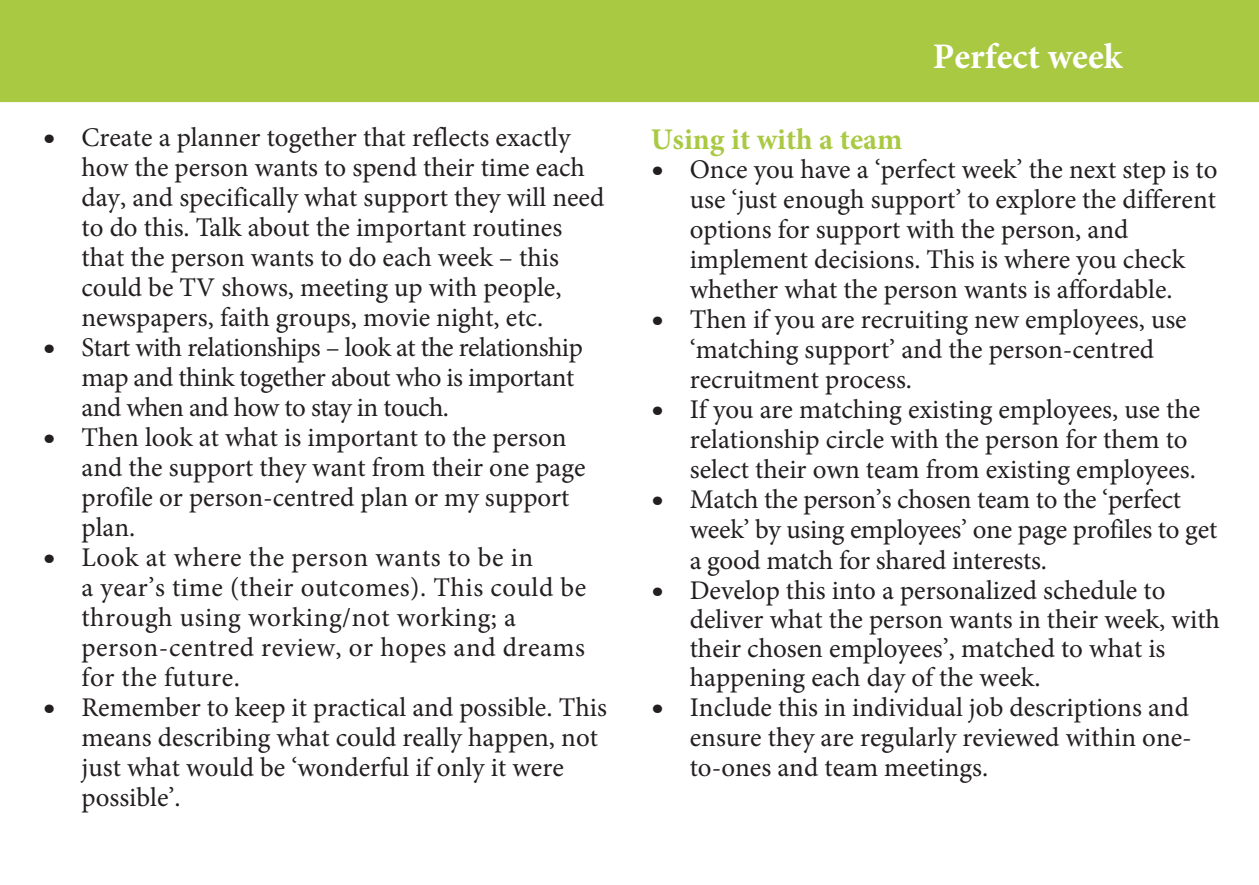
<style>
.page{position:relative;width:1259px;height:885px;background:#fff}
.page>*{position:absolute;margin:0;border:0;box-sizing:border-box;transform-origin:0 0}
.heading1{font:700 36px "Minion Pro";color:#fff}
.subheading{font:700 30px "Minion Pro";color:#aac942}
.bullets{font:27px/30px "Minion Pro";color:#231f20}
.bullets-2{font:27px/30px "Minion Pro";letter-spacing:.02em;color:#231f20}
.bullets-3{font:27px/30px "Minion Pro";letter-spacing:-.02em;color:#231f20}
.s1{font-family:"FS Albert"}
</style>
<div class="page">
<div style="left:0;top:0;width:1259px;height:102px;background:#aac942"></div>
<p class="bullets" style="left:82px;top:122px;width:524px;text-indent:-39px"><span class="s1">•</span> Create a planner together that reflects exactly how the person wants to spend their time each day, and specifically what support they will need to do this. Talk about the important routines that the person wants to do each week – this could be TV shows, meeting up with people, newspapers, faith groups, movie night, etc.</p>
<p class="bullets-3" style="left:82px;top:332px;width:503px;text-indent:-39px"><span class="s1">•</span> Start with relationships – look at the relationship map and think together about who is important and when and how to stay in touch.</p>
<p class="bullets" style="left:82px;top:422px;width:505px;text-indent:-39px"><span class="s1">•</span> Then look at what is important to the person and the support they want from their one page profile or person-centred plan or my support plan.</p>
<p class="bullets-2" style="left:82px;top:542px;width:506px;text-indent:-39px"><span class="s1">•</span> Look at where the person wants to be in<br>a year’s time (their outcomes). This could be through using working/not working; a person-centred review, or hopes and dreams for the future.</p>
<p class="bullets" style="left:82px;top:692px;width:527px;text-indent:-39px"><span class="s1">•</span> Remember to keep it practical and possible. This means describing what could really happen, not just what would be ‘wonderful if only it were possible’.</p>
<p class="heading1" style="left:933px;top:31px;width:191px">Perfect week</p>
<p class="subheading" style="left:651px;top:118px;width:253px">Using it with a team</p>
<p class="bullets" style="left:690px;top:155px;width:529px;text-indent:-39px"><span class="s1">•</span> Once you have a ‘perfect week’ the next step is to use ‘just enough support’ to explore the different options for support with the person, and implement decisions. This is where you check whether what the person wants is affordable.</p>
<p class="bullets" style="left:690px;top:305px;width:498px;text-indent:-39px"><span class="s1">•</span> Then if you are recruiting new employees, use ‘matching support’ and the person-centred recruitment process.</p>
<p class="bullets" style="left:690px;top:395px;width:512px;text-indent:-39px"><span class="s1">•</span> If you are matching existing employees, use the relationship circle with the person for them to select their own team from existing employees.</p>
<p class="bullets" style="left:690px;top:485px;width:529px;text-indent:-39px"><span class="s1">•</span> Match the person’s chosen team to the ‘perfect week’ by using employees’ one page profiles to get a good match for shared interests.</p>
<p class="bullets" style="left:690px;top:575px;width:532px;line-height:29.1px;text-indent:-39px"><span class="s1">•</span> Develop this into a personalized schedule to deliver what the person wants in their week, with their chosen employees’, matched to what is happening each day of the week.</p>
<p class="bullets" style="left:690px;top:692px;width:503px;text-align:justify;text-indent:-39px"><span class="s1">•</span> Include this in individual job descriptions and ensure they are regularly reviewed within one&shy;to-ones and team meetings.</p>
</div>
